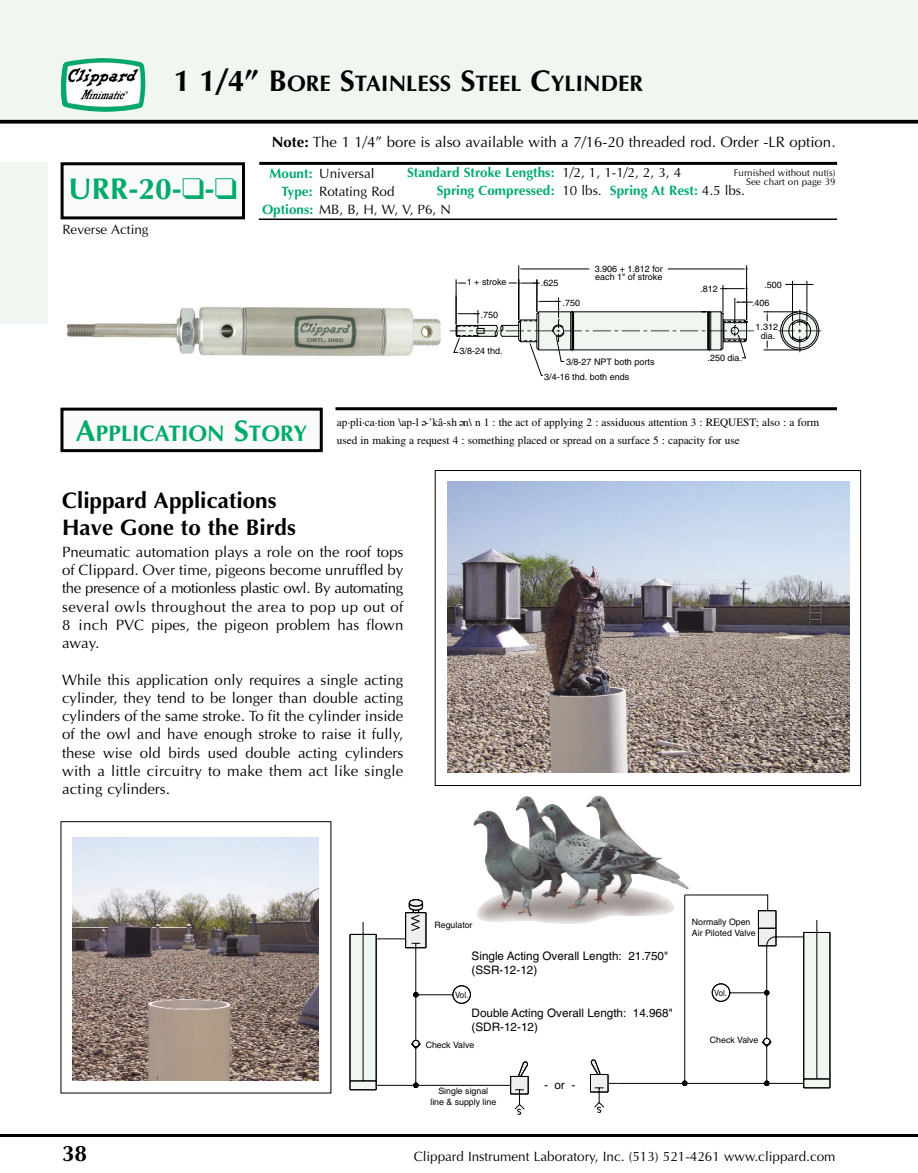
<style>
.page{position:relative;width:918px;height:1173px;background:#fff}
.page>*{position:absolute;margin:0;border:0;box-sizing:border-box;transform-origin:0 0}
.t1{font:700 30px "Optima";color:#00aa6c}
.t2{font:700 22.5px/27.3px "Optima";color:#000}
.t3{font:700 22.5px "Optima";color:#00aa6c}
.t4{font:15px/18.3px "Optima";color:#000;text-align:justify}
.t5{font:13.5px "Optima";color:#000}
.t6{font:700 13.5px/18px "Optima";color:#00aa6c}
.t7{font:11.7px/14.1px "Helvetica";color:#000}
.t8{font:11.25px "Times";color:#000}
.t9{font:9.75px/9px "Optima";color:#000;text-align:right}
.t10{font:9px/8.4px "Helvetica";color:#000}
.t11{font:8.7px/10.6px "Helvetica";color:#000}
.t12{font:8.7px "Helvetica";color:#000;scale:.91 1}
.t13{font:8.7px "Helvetica";color:#000;scale:.87 1}
.s1{font-size:30px}
.s2{font-weight:700}
.s3{font-weight:400;color:#000}
.s4{font-weight:700;color:#00aa6c}
</style>
<div class="page">
<img style="left:67px;top:307px;width:374px;height:49px">
<div style="left:0;top:0;width:918px;height:121px;background:#f0f7f1"></div>
<svg style="left:0;top:120px;width:918px;height:4px;background:#1a1a1a"></svg>
<img style="left:61px;top:58px;width:84px;height:54px">
<hr style="left:0;top:1134px;width:918px;height:3px;background:#000">
<div style="left:0;top:162px;width:47px;height:162px;background:#f0f7f1"></div>
<div style="left:62px;top:164px;width:182px;height:54px;background:#f8fbf8"></div>
<div style="left:61px;top:162px;width:184px;height:57px;border:3px solid #000"></div>
<hr style="left:259px;top:162px;width:578px;height:3px;background:#000">
<hr style="left:518px;top:265px;width:1px;height:55px;background:#000">
<hr style="left:746px;top:265px;width:1px;height:55px;background:#000">
<hr style="left:522px;top:269px;width:67px;height:1px;background:#000">
<hr style="left:668px;top:269px;width:75px;height:1px;background:#000">
<svg style="left:450px;top:279px;width:371px;height:97px"></svg>
<hr style="left:259px;top:219px;width:578px;height:1px;background:#000">
<div style="left:62px;top:409px;width:259px;height:42px;background:#f8fbf8"></div>
<div style="left:60px;top:408px;width:263px;height:44px;border:3px solid #000"></div>
<hr style="left:335px;top:407px;width:502px;height:3px;background:#000">
<img style="left:448px;top:481px;width:401px;height:292px">
<div style="left:435px;top:470px;width:426px;height:316px;border:1px solid #000"></div>
<img style="left:73px;top:837px;width:246px;height:243px">
<svg style="left:349px;top:899px;width:180px;height:216px"></svg>
<svg style="left:412px;top:931px;width:419px;height:162px"></svg>
<svg style="left:681px;top:894px;width:104px;height:193px"></svg>
<img style="left:472px;top:795px;width:218px;height:131px">
<h2 class="t2" style="left:174px;top:72px;width:471px"><span class="s1">1 1/4” B</span>ORE <span class="s1">S</span>TAINLESS <span class="s1">S</span>TEEL <span class="s1">C</span>YLINDER</h2>
<h1 class="t1" style="left:68px;top:177px;width:170px">URR-20-❑-❑</h1>
<p class="t5" style="left:62px;top:224px;width:88px">Reverse Acting</p>
<p class="t4" style="left:272px;top:135px;width:565px"><span class="s2">Note:</span> The 1 1/4” bore is also available with a 7/16-20 threaded rod. Order -LR option.</p>
<p class="t6" style="left:437px;top:165px;width:310px;text-indent:-30px">Standard Stroke Lengths: <span class="s3">1/2, 1, 1-1/2, 2, 3, 4<br></span>Spring Compressed: <span class="s3">10 lbs.</span> Spring At Rest: <span class="s3">4.5 lbs.</span></p>
<p class="t5" style="left:270px;top:168px;width:107px"><span class="s4">Mount:</span> Universal</p>
<p class="t5" style="left:281px;top:186px;width:115px"><span class="s4">Type:</span> Rotating Rod</p>
<p class="t5" style="left:262px;top:204px;width:190px"><span class="s4">Options:</span> MB, B, H, W, V, P6, N</p>
<p class="t9" style="left:734px;top:169px;width:103px">Furnished without nut(s)<br>See chart on page 39</p>
<p class="t10" style="left:467px;top:279px;width:41px">1 + stroke</p>
<p class="t10" style="left:541px;top:280px;width:19px">.625</p>
<p class="t10" style="left:481px;top:311px;width:19px">.750</p>
<p class="t10" style="left:460px;top:348px;width:45px">3/8-24 thd.</p>
<p class="t10" style="left:563px;top:299px;width:19px">.750</p>
<p class="t10" style="left:595px;top:265px;width:70px">3.906 + 1.812 for each 1" of stroke</p>
<p class="t10" style="left:566px;top:358px;width:90px">3/8-27 NPT both ports</p>
<p class="t10" style="left:544px;top:373px;width:87px">3/4-16 thd. both ends</p>
<p class="t10" style="left:700px;top:285px;width:19px">.812</p>
<p class="t10" style="left:708px;top:355px;width:36px">.250 dia.</p>
<p class="t10" style="left:764px;top:281px;width:19px">.500</p>
<p class="t10" style="left:755px;top:324px;width:24px;text-align:center">1.312 dia.</p>
<p class="t10" style="left:752px;top:299px;width:19px">.406</p>
<h2 class="t3" style="left:76px;top:424px;width:233px"><span class="s1">A</span>PPLICATION <span class="s1">S</span>TORY</h2>
<p class="t8" style="left:337px;top:418px;width:484px">ap·pli·ca·tion \ap-l -’kâ-sh n\ n 1 : the act of applying 2 : assiduous attention 3 : REQUEST; also : a form</p>
<p class="t8" style="left:426px;top:429px;width:6px;rotate:-180deg">e</p>
<p class="t8" style="left:464px;top:429px;width:6px;rotate:-180deg">e</p>
<p class="t8" style="left:337px;top:436px;width:405px">used in making a request 4 : something placed or spread on a surface 5 : capacity for use</p>
<h2 class="t2" style="left:62px;top:489px;width:235px">Clippard Applications<br>Have Gone to the Birds</h2>
<p class="t4" style="left:62px;top:544px;width:343px">Pneumatic automation plays a role on the roof tops of Clippard. Over time, pigeons become unruffled by the presence of a motionless plastic owl. By automating several owls throughout the area to pop up out of 8 inch PVC pipes, the pigeon problem has flown away.</p>
<p class="t4" style="left:62px;top:672px;width:343px">While this application only requires a single acting cylinder, they tend to be longer than double acting cylinders of the same stroke. To fit the cylinder inside of the owl and have enough stroke to raise it fully, these wise old birds used double acting cylinders with a little circuitry to make them act like single acting cylinders.</p>
<p class="t11" style="left:435px;top:921px;width:40px">Regulator</p>
<p class="t7" style="left:472px;top:950px;width:198px">Single Acting Overall Length: 21.750" (SSR-12-12)</p>
<p class="t7" style="left:472px;top:1007px;width:203px">Double Acting Overall Length: 14.968" (SDR-12-12)</p>
<p class="t12" style="left:455px;top:992px;width:16px">Vol.</p>
<p class="t11" style="left:426px;top:1041px;width:50px">Check Valve</p>
<p class="t11" style="left:430px;top:1087px;width:67px;text-align:center">Single signal<br>line &amp; supply line</p>
<p class="t7" style="left:544px;top:1079px;width:33px">- or -</p>
<p class="t11" style="left:692px;top:918px;width:65px">Normally Open<br>Air Piloted Valve</p>
<p class="t13" style="left:714px;top:989px;width:16px">Vol.</p>
<p class="t11" style="left:710px;top:1035px;width:50px">Check Valve</p>
<h2 class="t2" style="left:62px;top:1142px;width:27px">38</h2>
<p class="t5" style="left:414px;top:1151px;width:423px">Clippard Instrument Laboratory, Inc. (513) 521-4261 www.clippard.com</p>
</div>
